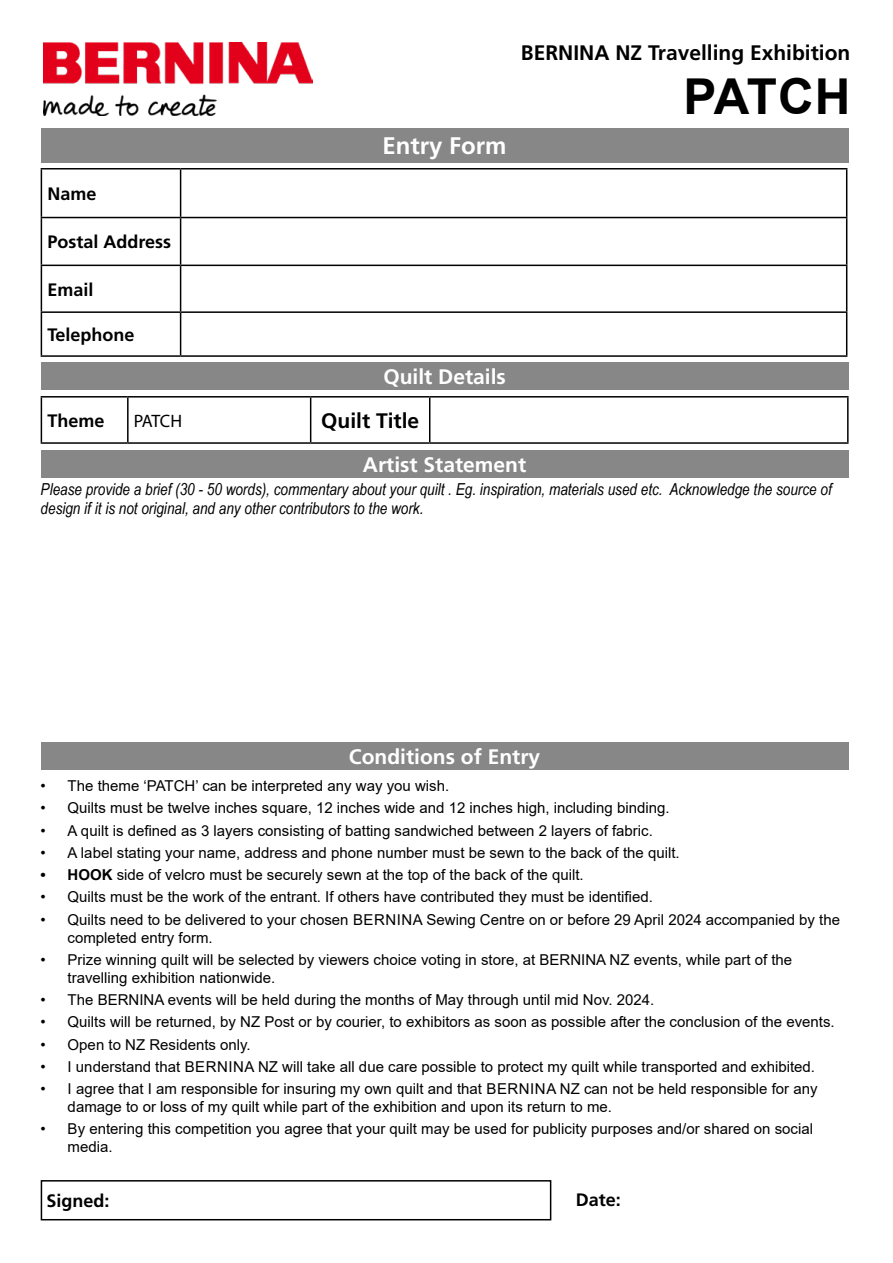
<style>
.page{position:relative;width:893px;height:1263px;background:#fff}
.page>*{position:absolute;margin:0;border:0;box-sizing:border-box;transform-origin:0 0}
.t1{font:700 49.5px "Arial";letter-spacing:-.015em;color:#000}
.t2{font:700 24px "Frutiger";color:#fff}
.t3{font:700 21px "Frutiger";color:#fff}
.t4{font:700 21px "Frutiger";color:#000}
.t5{font:700 18px "Frutiger";color:#000}
.t6{font:18px "Myriad Pro";letter-spacing:-.05em;color:#000}
.t7{font:italic 16.5px/19.8px "Arial Narrow";color:#000}
.t8{font:15px/18px "Arial";color:#000}
.s1{font-weight:700}
</style>
<div class="page">
<div style="left:41px;top:128px;width:808px;height:34px;background:#878787"></div>
<div style="left:41px;top:362px;width:808px;height:28px;background:#878787"></div>
<div style="left:41px;top:450px;width:808px;height:28px;background:#878787"></div>
<div style="left:41px;top:742px;width:808px;height:28px;background:#878787"></div>
<hr style="left:41px;top:168px;width:140px;height:1px;background:#000">
<hr style="left:41px;top:169px;width:1px;height:48px;background:#000">
<hr style="left:181px;top:168px;width:666px;height:1px;background:#000">
<hr style="left:180px;top:169px;width:1px;height:48px;background:#000">
<hr style="left:846px;top:169px;width:1px;height:48px;background:#000">
<hr style="left:41px;top:217px;width:140px;height:1px;background:#000">
<hr style="left:41px;top:218px;width:1px;height:47px;background:#000">
<hr style="left:181px;top:217px;width:666px;height:1px;background:#000">
<hr style="left:180px;top:218px;width:1px;height:47px;background:#000">
<hr style="left:846px;top:218px;width:1px;height:47px;background:#000">
<hr style="left:41px;top:265px;width:140px;height:1px;background:#000">
<hr style="left:41px;top:266px;width:1px;height:45px;background:#000">
<hr style="left:181px;top:265px;width:666px;height:1px;background:#000">
<hr style="left:180px;top:266px;width:1px;height:45px;background:#000">
<hr style="left:846px;top:266px;width:1px;height:45px;background:#000">
<hr style="left:41px;top:311px;width:140px;height:2px;background:#000">
<hr style="left:41px;top:313px;width:1px;height:42px;background:#000">
<hr style="left:181px;top:311px;width:666px;height:2px;background:#000">
<hr style="left:180px;top:313px;width:1px;height:42px;background:#000">
<hr style="left:846px;top:313px;width:1px;height:42px;background:#000">
<hr style="left:41px;top:355px;width:140px;height:2px;background:#000">
<hr style="left:181px;top:355px;width:666px;height:2px;background:#000">
<hr style="left:41px;top:396px;width:87px;height:2px;background:#000">
<hr style="left:41px;top:398px;width:1px;height:44px;background:#000">
<hr style="left:128px;top:396px;width:183px;height:2px;background:#000">
<hr style="left:127px;top:398px;width:2px;height:44px;background:#000">
<hr style="left:311px;top:396px;width:119px;height:2px;background:#000">
<hr style="left:310px;top:398px;width:1px;height:44px;background:#000">
<hr style="left:430px;top:396px;width:419px;height:2px;background:#000">
<hr style="left:429px;top:398px;width:1px;height:44px;background:#000">
<hr style="left:847px;top:398px;width:2px;height:44px;background:#000">
<hr style="left:41px;top:442px;width:87px;height:2px;background:#000">
<hr style="left:128px;top:442px;width:183px;height:2px;background:#000">
<hr style="left:311px;top:442px;width:119px;height:2px;background:#000">
<hr style="left:430px;top:442px;width:419px;height:2px;background:#000">
<img style="left:44px;top:43px;width:269px;height:73px">
<div style="left:41px;top:1180px;width:510px;height:40px;border:2px solid #000"></div>
<p class="t5" style="left:47px;top:183px;width:51px">Name</p>
<p class="t5" style="left:47px;top:231px;width:125px">Postal Address</p>
<p class="t5" style="left:47px;top:279px;width:48px">Email</p>
<p class="t5" style="left:47px;top:324px;width:89px">Telephone</p>
<h2 class="t2" style="left:383px;top:132px;width:126px">Entry Form</h2>
<h3 class="t3" style="left:383px;top:364px;width:124px">Quilt Details</h3>
<p class="t5" style="left:47px;top:410px;width:59px">Theme</p>
<p class="t6" style="left:134px;top:409px;width:50px">PATCH</p>
<h3 class="t4" style="left:321px;top:408px;width:100px">Quilt Title</h3>
<h3 class="t4" style="left:521px;top:41px;width:331px">BERNINA NZ Travelling Exhibition</h3>
<h1 class="t1" style="left:683px;top:61px;width:169px">PATCH</h1>
<h3 class="t3" style="left:363px;top:452px;width:165px">Artist Statement</h3>
<p class="t7" style="left:41px;top:479px;width:793px">Please provide a brief (30 - 50 words), commentary about your quilt . Eg. inspiration, materials used etc. Acknowledge the source of design if it is not original, and any other contributors to the work.</p>
<h3 class="t3" style="left:349px;top:744px;width:193px">Conditions of Entry</h3>
<p class="t8" style="left:41px;top:777px;width:410px">• The theme ‘PATCH’ can be interpreted any way you wish.</p>
<p class="t8" style="left:41px;top:799px;width:630px">• Quilts must be twelve inches square, 12 inches wide and 12 inches high, including binding.</p>
<p class="t8" style="left:41px;top:821px;width:614px">• A quilt is defined as 3 layers consisting of batting sandwiched between 2 layers of fabric.</p>
<p class="t8" style="left:41px;top:843px;width:640px">• A label stating your name, address and phone number must be sewn to the back of the quilt.</p>
<p class="t8" style="left:41px;top:866px;width:545px"><span class="s1">• HOOK</span> side of velcro must be securely sewn at the top of the back of the quilt.</p>
<p class="t8" style="left:41px;top:888px;width:614px">• Quilts must be the work of the entrant. If others have contributed they must be identified.</p>
<p class="t8" style="left:68px;top:910px;width:774px;text-indent:-27px">• Quilts need to be delivered to your chosen BERNINA Sewing Centre on or before 29 April 2024 accompanied by the completed entry form.</p>
<p class="t8" style="left:68px;top:950px;width:726px;text-indent:-27px">• Prize winning quilt will be selected by viewers choice voting in store, at BERNINA NZ events, while part of the travelling exhibition nationwide.</p>
<p class="t8" style="left:41px;top:991px;width:615px">• The BERNINA events will be held during the months of May through until mid Nov. 2024.</p>
<p class="t8" style="left:41px;top:1013px;width:796px">• Quilts will be returned, by NZ Post or by courier, to exhibitors as soon as possible after the conclusion of the events.</p>
<p class="t8" style="left:41px;top:1035px;width:212px">• Open to NZ Residents only.</p>
<p class="t8" style="left:41px;top:1057px;width:776px">• I understand that BERNINA NZ will take all due care possible to protect my quilt while transported and exhibited.</p>
<p class="t8" style="left:68px;top:1080px;width:751px;text-indent:-27px">• I agree that I am responsible for insuring my own quilt and that BERNINA NZ can not be held responsible for any damage to or loss of my quilt while part of the exhibition and upon its return to me.</p>
<p class="t8" style="left:68px;top:1120px;width:747px;text-indent:-27px">• By entering this competition you agree that your quilt may be used for publicity purposes and/or shared on social media.</p>
<p class="t5" style="left:46px;top:1190px;width:65px">Signed:</p>
<p class="t5" style="left:576px;top:1189px;width:47px">Date:</p>
</div>
